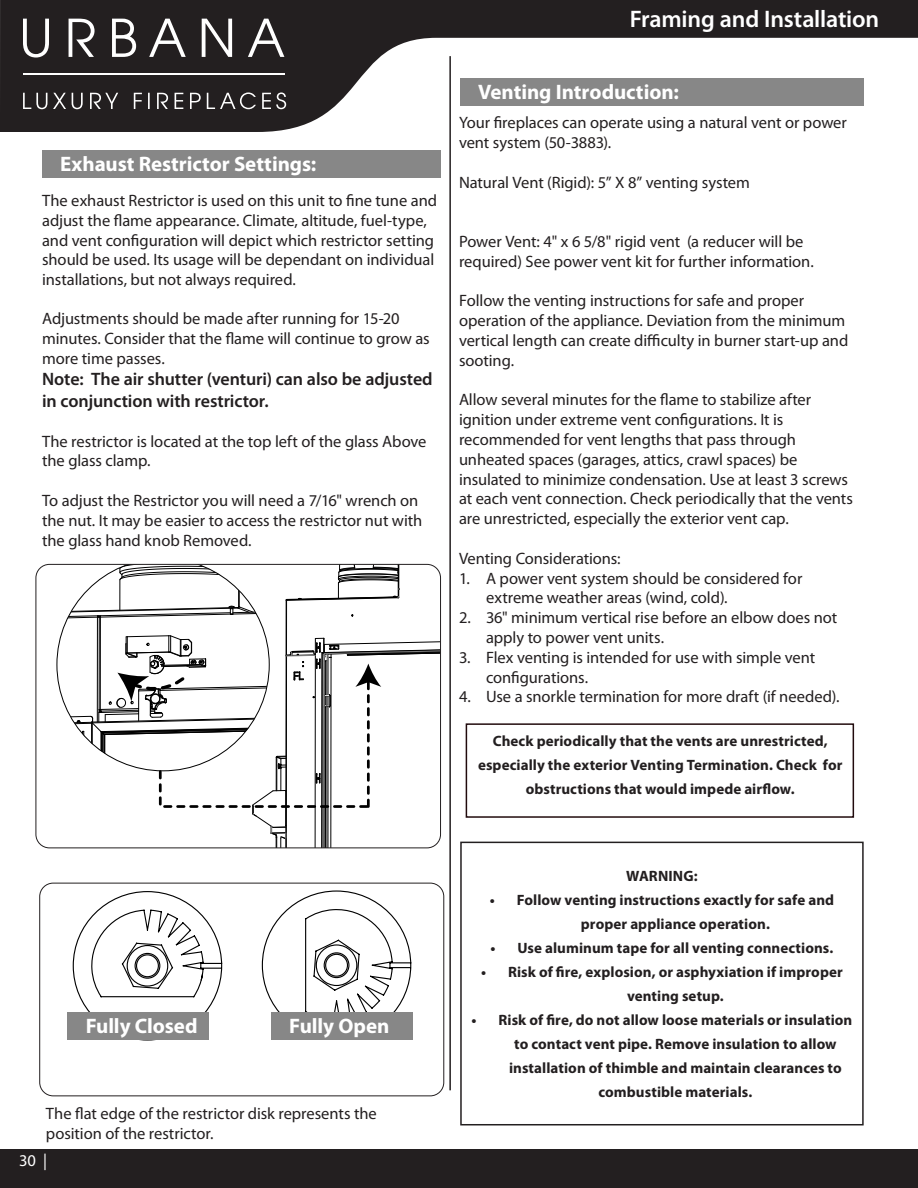
<style>
.page{position:relative;width:918px;height:1188px;background:#fff}
.page>*{position:absolute;margin:0;border:0;box-sizing:border-box;transform-origin:0 0}
._0-Page_Title-ADDITIONAL_PAGES_OF_CATEGOR{font:600 24px "Myriad Pro";letter-spacing:-.01em;color:#fff}
._1-Section_Heading{font:700 21px "Myriad Pro";letter-spacing:-.005em;color:#fff}
.t1{font:600 18px/21.6px "Myriad Pro";letter-spacing:-.005em;color:#231f20}
.t2{font:16.5px/19.8px "Myriad Pro";letter-spacing:-.005em;color:#231f20}
.t3{font:16.5px "Myriad Pro";color:#fff}
.WARNING_NOTICE{font:700 15px/24px "Myriad Pro";letter-spacing:.005em;color:#231f20}
</style>
<div class="page">
<svg style="left:0;top:0;width:918px;height:132px;fill:#231f20"></svg>
<svg style="left:23px;top:92px;width:263px;height:17px;background:#4d4a4a"></svg>
<svg style="left:23px;top:19px;width:261px;height:39px"></svg>
<hr style="left:23px;top:74px;width:262px;height:1px;background:#fff">
<div style="left:0;top:1149px;width:918px;height:39px;background:#231f20"></div>
<div style="left:460px;top:842px;width:404px;height:283px;border:2px solid #231f20"></div>
<div style="left:460px;top:78px;width:404px;height:28px;background:#878787"></div>
<div style="left:42px;top:151px;width:399px;height:27px;background:#878787"></div>
<svg style="left:72px;top:890px;width:340px;height:151px"></svg>
<div style="left:40px;top:883px;width:404px;height:213px;border:1px solid #231f20;border-radius:14px"></div>
<div style="left:68px;top:1012px;width:141px;height:28px;background:#878787"></div>
<div style="left:271px;top:1012px;width:142px;height:28px;background:#878787"></div>
<hr style="left:286px;top:600px;width:1px;height:55px;background:#000">
<svg style="left:286px;top:566px;width:114px;height:35px"></svg>
<svg style="left:60px;top:566px;width:206px;height:69px"></svg>
<svg style="left:57px;top:635px;width:384px;height:213px"></svg>
<div style="left:36px;top:564px;width:405px;height:284px;border:1px solid #231f20;border-radius:14px"></div>
<hr style="left:449px;top:56px;width:2px;height:1034px;background:#231f20">
<div style="left:466px;top:723px;width:388px;height:95px;border:2px solid #210b0d"></div>
<p class="_1-Section_Heading" style="left:60px;top:150px;width:258px">Exhaust Restrictor Settings:</p>
<p class="t2" style="left:42px;top:190px;width:397px">The exhaust Restrictor is used on this unit to fine tune and adjust the flame appearance. Climate, altitude, fuel-type, and vent configuration will depict which restrictor setting should be used. Its usage will be dependant on individual installations, but not always required.</p>
<p class="t2" style="left:42px;top:309px;width:389px">Adjustments should be made after running for 15-20 minutes. Consider that the flame will continue to grow as more time passes.</p>
<p class="t1" style="left:42px;top:368px;width:392px">Note: The air shutter (venturi) can also be adjusted in conjunction with restrictor.</p>
<p class="t2" style="left:42px;top:431px;width:386px">The restrictor is located at the top left of the glass Above the glass clamp.</p>
<p class="t2" style="left:42px;top:490px;width:382px">To adjust the Restrictor you will need a 7/16" wrench on the nut. It may be easier to access the restrictor nut with the glass hand knob Removed.</p>
<p class="_0-Page_Title-ADDITIONAL_PAGES_OF_CATEGOR" style="left:630px;top:4px;width:251px">Framing and Installation</p>
<p class="_1-Section_Heading" style="left:478px;top:78px;width:202px">Venting Introduction:</p>
<p class="t2" style="left:459px;top:112px;width:389px">Your fireplaces can operate using a natural vent or power vent system (50-3883).</p>
<p class="t2" style="left:459px;top:172px;width:292px">Natural Vent (Rigid): 5” X 8” venting system</p>
<p class="t2" style="left:459px;top:231px;width:356px">Power Vent: 4" x 6 5/8" rigid vent (a reducer will be required) See power vent kit for further information.</p>
<p class="t2" style="left:459px;top:291px;width:391px">Follow the venting instructions for safe and proper operation of the appliance. Deviation from the minimum vertical length can create difficulty in burner start-up and sooting.</p>
<p class="t2" style="left:459px;top:390px;width:395px">Allow several minutes for the flame to stabilize after ignition under extreme vent configurations. It is recommended for vent lengths that pass through unheated spaces (garages, attics, crawl spaces) be insulated to minimize condensation. Use at least 3 screws at each vent connection. Check periodically that the vents are unrestricted, especially the exterior vent cap.</p>
<p class="t2" style="left:459px;top:548px;width:163px">Venting Considerations:</p>
<p class="t2" style="left:486px;top:568px;width:318px;text-indent:-27px">1. A power vent system should be considered for extreme weather areas (wind, cold).</p>
<p class="t2" style="left:486px;top:607px;width:353px;text-indent:-27px">2. 36" minimum vertical rise before an elbow does not apply to power vent units.</p>
<p class="t2" style="left:486px;top:647px;width:331px;text-indent:-27px">3. Flex venting is intended for use with simple vent configurations.</p>
<p class="t2" style="left:459px;top:687px;width:382px">4. Use a snorkle termination for more draft (if needed).</p>
<p class="WARNING_NOTICE" style="left:478px;top:729px;width:366px;text-align:center">Check periodically that the vents are unrestricted, especially the exterior Venting Termination. Check for obstructions that would impede airflow.</p>
<p class="_1-Section_Heading" style="left:86px;top:1012px;width:113px">Fully Closed</p>
<p class="_1-Section_Heading" style="left:289px;top:1012px;width:102px">Fully Open</p>
<p class="t2" style="left:46px;top:1103px;width:332px">The flat edge of the restrictor disk represents the position of the restrictor.</p>
<p class="t3" style="left:19px;top:1151px;width:29px">30 |</p>
<p class="WARNING_NOTICE" style="left:626px;top:864px;width:73px">WARNING:</p>
<p class="WARNING_NOTICE" style="left:581px;top:888px;width:255px;text-indent:-91px">• Follow venting instructions exactly for safe and proper appliance operation.</p>
<p class="WARNING_NOTICE" style="left:490px;top:936px;width:345px">• Use aluminum tape for all venting connections.</p>
<p class="WARNING_NOTICE" style="left:627px;top:960px;width:217px;text-indent:-146px">• Risk of fire, explosion, or asphyxiation if improper venting setup.</p>
<p class="WARNING_NOTICE" style="left:472px;top:1008px;width:382px">• Risk of fire, do not allow loose materials or insulation</p>
<p class="WARNING_NOTICE" style="left:514px;top:1032px;width:324px">to contact vent pipe. Remove insulation to allow</p>
<p class="WARNING_NOTICE" style="left:509px;top:1056px;width:334px">installation of thimble and maintain clearances to</p>
<p class="WARNING_NOTICE" style="left:598px;top:1080px;width:155px">combustible materials.</p>
</div>
